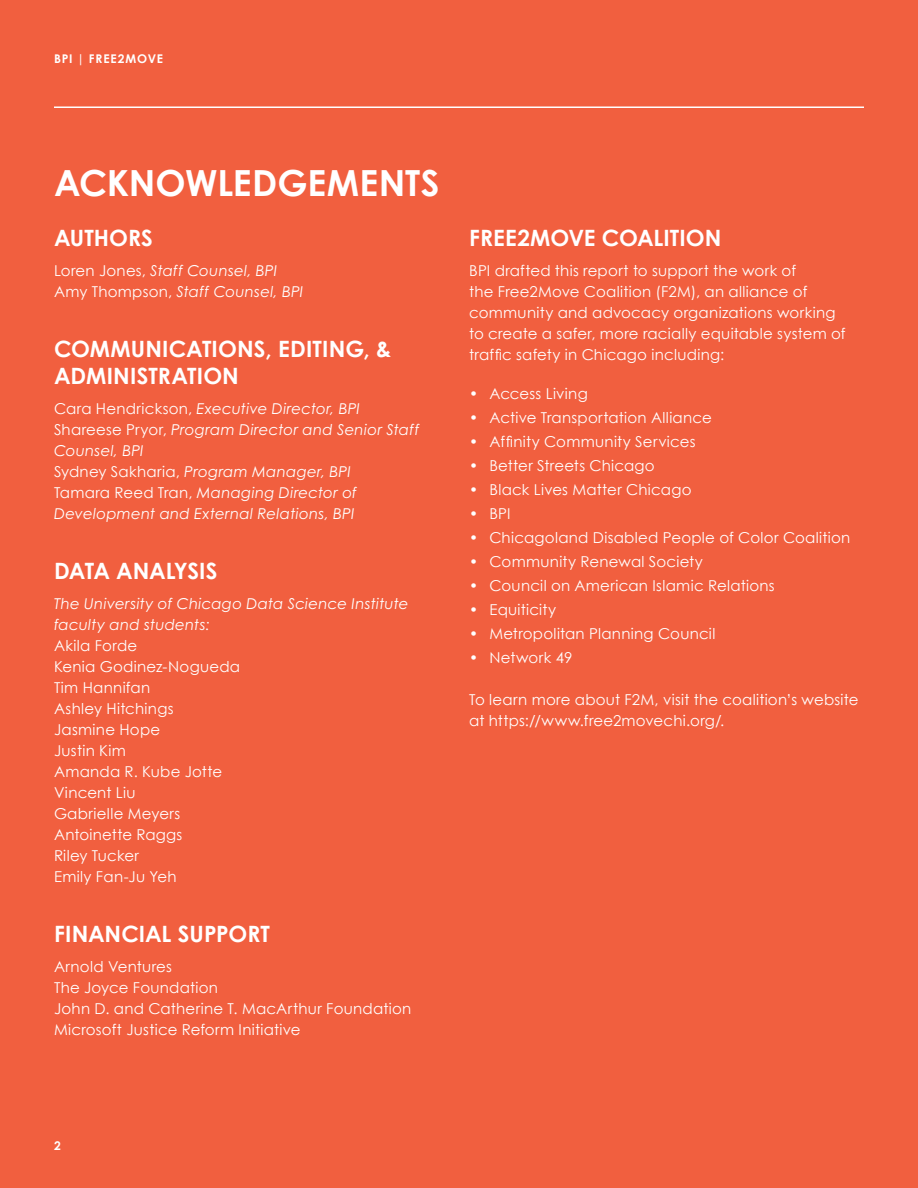
<style>
.page{position:relative;width:918px;height:1188px;background:#f15f3f}
.page>*{position:absolute;margin:0;border:0;box-sizing:border-box;transform-origin:0 0}
.t1{font:700 36px "Century Gothic";letter-spacing:-.005em;color:#fff}
.t2{font:700 22.5px/27px "Century Gothic";color:#fff}
.t3{font:15px/21px "Century Gothic";letter-spacing:.015em;color:#fff}
.t4{font:italic 15px/21px "Century Gothic Std";letter-spacing:.015em;color:#fff}
.t5{font:700 12px "Century Gothic";letter-spacing:.07em;color:#fff}
.s1{font-family:"Century Gothic";font-style:normal}
</style>
<div class="page">
<hr style="left:54px;top:106px;width:810px;height:2px;background:#fff">
<p class="t5" style="left:54px;top:50px;width:111px">BPI | FREE2MOVE</p>
<h1 class="t1" style="left:54px;top:155px;width:387px">ACKNOWLEDGEMENTS</h1>
<h2 class="t2" style="left:54px;top:224px;width:100px">AUTHORS</h2>
<p class="t4" style="left:54px;top:260px;width:251px"><span class="s1">Loren Jones,</span> Staff Counsel, BPI<br><span class="s1">Amy Thompson,</span> Staff Counsel, BPI</p>
<h2 class="t2" style="left:54px;top:335px;width:339px">COMMUNICATIONS, EDITING, &amp;<br>ADMINISTRATION</h2>
<p class="t4" style="left:54px;top:398px;width:367px"><span class="s1">Cara Hendrickson,</span> Executive Director, BPI <span class="s1">Shareese Pryor,</span> Program Director and Senior Staff Counsel, BPI<br><span class="s1">Sydney Sakharia,</span> Program Manager, BPI<br><span class="s1">Tamara Reed Tran,</span> Managing Director of Development and External Relations, BPI</p>
<h2 class="t2" style="left:54px;top:557px;width:165px">DATA ANALYSIS</h2>
<p class="t4" style="left:54px;top:593px;width:356px">The University of Chicago Data Science Institute faculty and students:</p>
<p class="t3" style="left:54px;top:635px;width:188px">Akila Forde<br>Kenia Godinez-Nogueda<br>Tim Hannifan<br>Ashley Hitchings<br>Jasmine Hope<br>Justin Kim<br>Amanda R. Kube Jotte<br>Vincent Liu<br>Gabrielle Meyers<br>Antoinette Raggs<br>Riley Tucker<br>Emily Fan-Ju Yeh</p>
<h2 class="t2" style="left:54px;top:920px;width:218px">FINANCIAL SUPPORT</h2>
<p class="t3" style="left:54px;top:956px;width:359px">Arnold Ventures<br>The Joyce Foundation<br>John D. and Catherine T. MacArthur Foundation<br>Microsoft Justice Reform Initiative</p>
<h2 class="t2" style="left:469px;top:224px;width:254px">FREE2MOVE COALITION</h2>
<p class="t3" style="left:469px;top:260px;width:378px">BPI drafted this report to support the work of<br>the Free2Move Coalition (F2M), an alliance of community and advocacy organizations working to create a safer, more racially equitable system of traffic safety in Chicago including:</p>
<p class="t3" style="left:469px;top:383px;width:120px">• Access Living</p>
<p class="t3" style="left:469px;top:407px;width:244px">• Active Transportation Alliance</p>
<p class="t3" style="left:469px;top:431px;width:228px">• Affinity Community Services</p>
<p class="t3" style="left:469px;top:455px;width:187px">• Better Streets Chicago</p>
<p class="t3" style="left:469px;top:479px;width:224px">• Black Lives Matter Chicago</p>
<p class="t3" style="left:469px;top:503px;width:43px">• BPI</p>
<p class="t3" style="left:469px;top:527px;width:383px">• Chicagoland Disabled People of Color Coalition</p>
<p class="t3" style="left:469px;top:551px;width:235px">• Community Renewal Society</p>
<p class="t3" style="left:469px;top:575px;width:307px">• Council on American Islamic Relations</p>
<p class="t3" style="left:469px;top:599px;width:89px">• Equiticity</p>
<p class="t3" style="left:469px;top:623px;width:248px">• Metropolitan Planning Council</p>
<p class="t3" style="left:469px;top:647px;width:105px">• Network 49</p>
<p class="t3" style="left:469px;top:689px;width:391px">To learn more about F2M, visit the coalition’s website at https://www.free2movechi.org/.</p>
<p class="t5" style="left:54px;top:1136px;width:8px">2</p>
</div>
